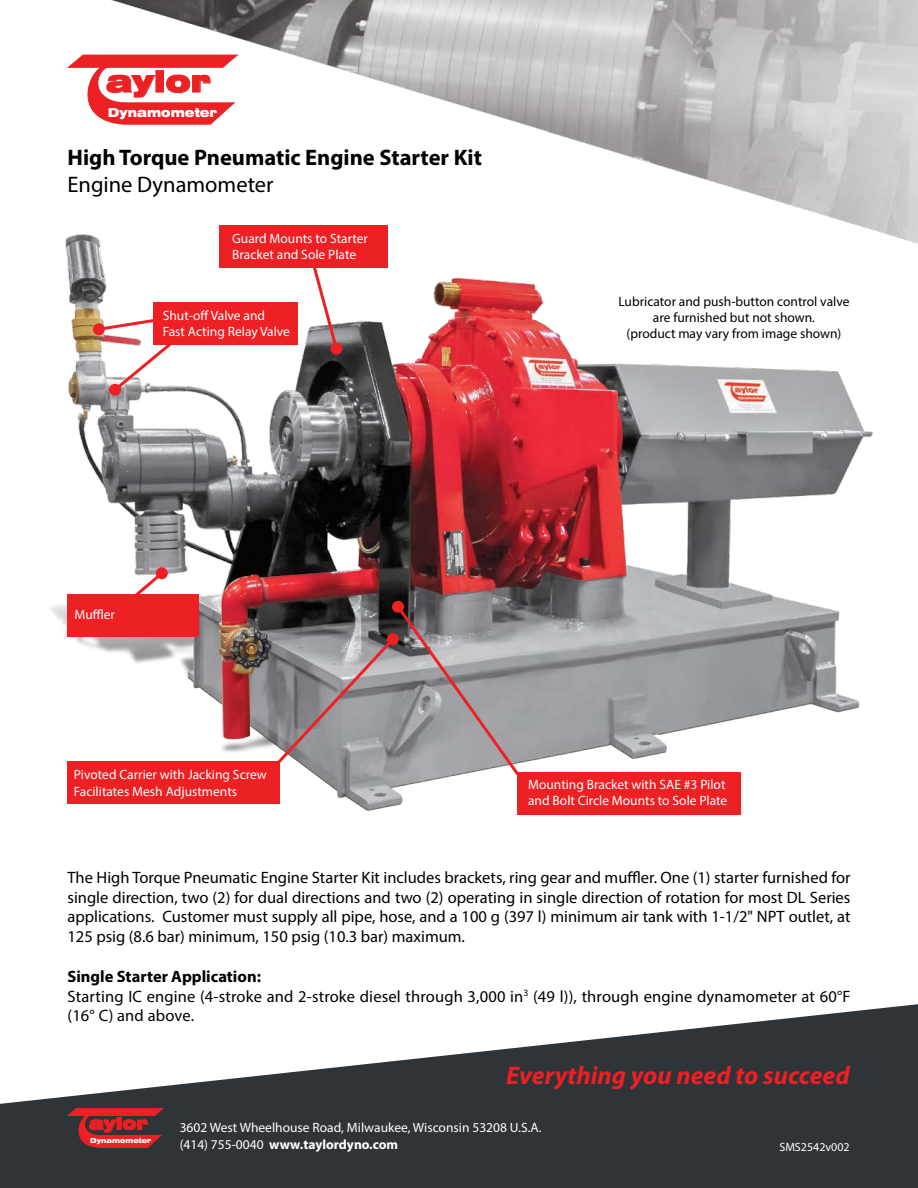
<style>
.page{position:relative;width:918px;height:1188px;background:#fff}
.page>*{position:absolute;margin:0;border:0;box-sizing:border-box;transform-origin:0 0}
.t1{font:900 expanded 29.4px "Swiss 721 BT";color:#ed2024}
.t2{font:italic 700 25.5px "Myriad Pro";color:#ed2024}
.t3{font:700 22.5px "Myriad Pro";color:#000}
.t4{font:22.5px "Myriad Pro";color:#000}
.t5{font:16.5px/19.8px "Myriad Pro";letter-spacing:.01em;color:#000;text-align:justify}
.t6{font:700 16.5px "Myriad Pro";color:#000}
.t7{font:900 expanded 16.5px "Swiss 721 BT";color:#ed2024}
.t8{font:13.5px/16.2px "Myriad Pro";color:#fff}
.t9{font:13.5px/16.2px "Myriad Pro";color:#000;text-align:center}
.t10{font:700 13.5px "Myriad Pro";color:#fff}
.t11{font:900 expanded 12.3px "Swiss 721 BT";color:#fff;scale:.91 1}
.t12{font:12px "Myriad Pro";color:#fff}
.t13{font:900 expanded 6.9px "Swiss 721 BT";color:#fff;scale:.91 1}
.s1{font-weight:400}
</style>
<div class="page">
<img style="left:51px;top:256px;width:822px;height:559px">
<div style="left:517px;top:772px;width:223px;height:43px;background:#ed2024"></div>
<div style="left:153px;top:302px;width:145px;height:43px;background:#ed2024"></div>
<img style="left:65px;top:0;width:853px;height:256px">
<div style="left:219px;top:225px;width:169px;height:43px;background:#ed2024"></div>
<div style="left:93px;top:323px;width:12px;height:12px;background:#ed2024;border-radius:50%"></div>
<svg style="left:392px;top:601px;width:12px;height:12px"></svg>
<svg style="left:95px;top:310px;width:104px;height:84px"></svg>
<div style="left:109px;top:384px;width:12px;height:12px;background:#ed2024;border-radius:50%"></div>
<svg style="left:68px;top:55px;width:170px;height:70px"></svg>
<svg style="left:0;top:1004px;width:918px;height:184px;fill:#2f3438"></svg>
<svg style="left:68px;top:1108px;width:95px;height:40px;background:#92292d"></svg>
<svg style="left:310px;top:268px;width:30px;height:84px"></svg>
<div style="left:330px;top:343px;width:12px;height:12px;background:#ed2024;border-radius:50%"></div>
<svg style="left:123px;top:569px;width:43px;height:25px"></svg>
<div style="left:156px;top:567px;width:12px;height:12px;background:#ed2024;border-radius:50%"></div>
<div style="left:68px;top:594px;width:131px;height:43px;background:#ed2024"></div>
<div style="left:68px;top:761px;width:212px;height:42px;background:#ed2024"></div>
<svg style="left:267px;top:603px;width:266px;height:191px;background:#9b9396"></svg>
<div style="left:387px;top:633px;width:12px;height:12px;background:#ed2024;border-radius:50%"></div>
<p class="t1" style="left:106px;top:64px;width:106px">aylor</p>
<p class="t11" style="left:108px;top:105px;width:122px">Dynamometer</p>
<p class="t3" style="left:68px;top:142px;width:416px">High Torque Pneumatic Engine Starter Kit</p>
<p class="t4" style="left:68px;top:170px;width:208px">Engine Dynamometer</p>
<p class="t8" style="left:232px;top:230px;width:137px">Guard Mounts to Starter</p>
<p class="t8" style="left:232px;top:246px;width:125px">Bracket and Sole Plate</p>
<p class="t8" style="left:163px;top:307px;width:104px">Shut-off Valve and</p>
<p class="t8" style="left:163px;top:323px;width:129px">Fast Acting Relay Valve</p>
<p class="t8" style="left:75px;top:606px;width:42px">Muffler</p>
<p class="t8" style="left:74px;top:767px;width:194px">Pivoted Carrier with Jacking Screw<br>Facilitates Mesh Adjustments</p>
<p class="t9" style="left:618px;top:293px;width:233px">Lubricator and push-button control valve are furnished but not shown.</p>
<p class="t9" style="left:627px;top:325px;width:216px">(product may vary from image shown)</p>
<p class="t8" style="left:528px;top:776px;width:201px">Mounting Bracket with SAE #3 Pilot and Bolt Circle Mounts to Sole Plate</p>
<p class="t5" style="left:68px;top:867px;width:785px">The High Torque Pneumatic Engine Starter Kit includes brackets, ring gear and muffler. One (1) starter furnished for single direction, two (2) for dual directions and two (2) operating in single direction of rotation for most DL Series applications. Customer must supply all pipe, hose, and a 100 g (397 l) minimum air tank with 1-1/2" NPT outlet, at 125 psig (8.6 bar) minimum, 150 psig (10.3 bar) maximum.</p>
<p class="t6" style="left:68px;top:966px;width:195px">Single Starter Application:</p>
<p class="t5" style="left:68px;top:986px;width:785px">Starting IC engine (4-stroke and 2-stroke diesel through 3,000 in<sup>3</sup> (49 l)), through engine dynamometer at 60°F (16° C) and above.</p>
<p class="t7" style="left:89px;top:1114px;width:60px">aylor</p>
<p class="t13" style="left:90px;top:1136px;width:69px">Dynamometer</p>
<p class="t2" style="left:506px;top:1059px;width:345px">Everything you need to succeed</p>
<p class="t8" style="left:180px;top:1119px;width:363px">3602 West Wheelhouse Road, Milwaukee, Wisconsin 53208 U.S.A.</p>
<p class="t10" style="left:180px;top:1135px;width:220px"><span class="s1">(414) 755-0040</span> www.taylordyno.com</p>
<p class="t12" style="left:779px;top:1140px;width:72px">SMS2542v002</p>
</div>
